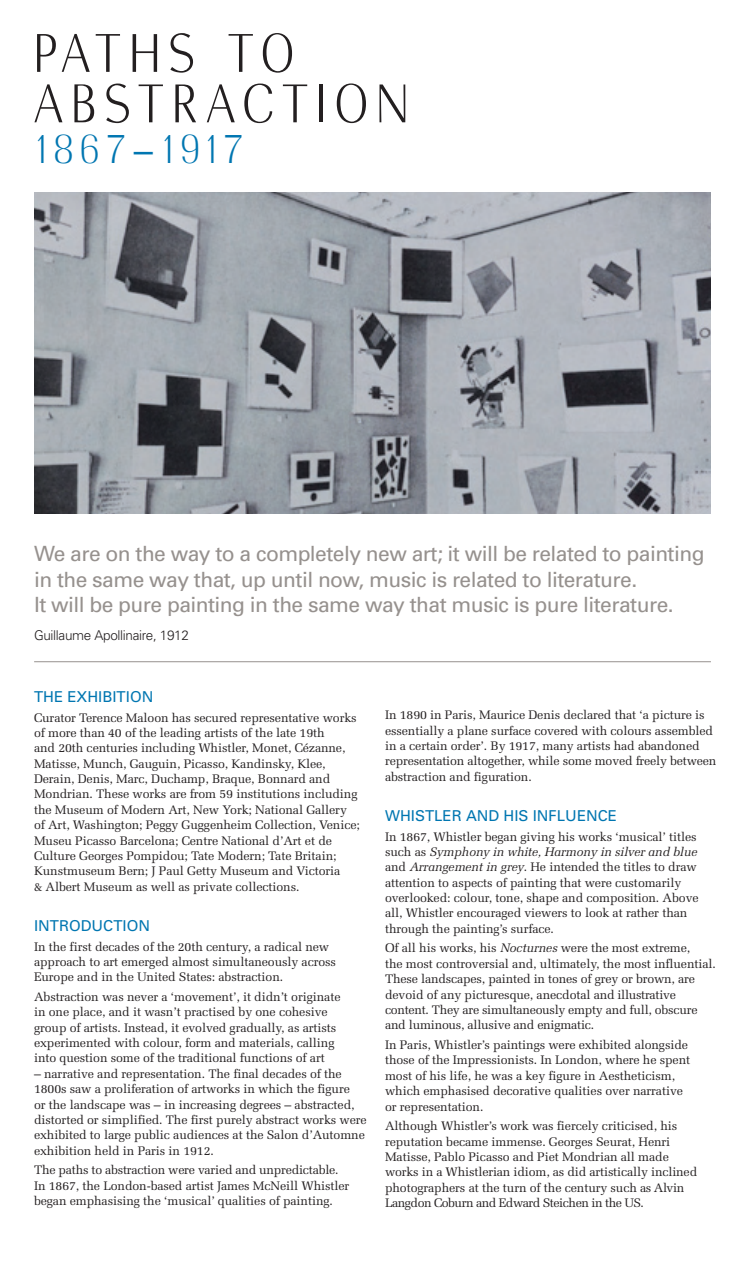
<style>
.page{position:relative;width:745px;height:1263px;background:#fff}
.page>*{position:absolute;margin:0;border:0;box-sizing:border-box;transform-origin:0 0}
.t1{font:56.7px/50.4px "Radiant";letter-spacing:.15em;color:#231f20}
.t2{font:42px "Radiant";letter-spacing:.1em;color:#0076b1}
.t3{font:21px/25.5px "Univers";letter-spacing:-.025em;color:#96918e}
.t4{font:15px "Univers";color:#0076b1}
.t5{font:300 13.5px "Univers";letter-spacing:-.025em;color:#231f20}
.t6{font:12.3px/15.3px "Melior";letter-spacing:-.01em;color:#231f20}
.s1{font-style:italic}
</style>
<div class="page">
<hr style="left:34px;top:661px;width:676px;height:1px;background:#96918e">
<img style="left:34px;top:192px;width:676px;height:322px">
<h1 class="t1" style="left:34px;top:32px;width:375px">PATHS TO<br>ABSTRACTION</h1>
<h2 class="t2" style="left:34px;top:121px;width:211px">1867–1917</h2>
<h3 class="t3" style="left:34px;top:541px;width:671px">We are on the way to a completely new art; it will be related to painting in the same way that, up until now, music is related to literature.<br>It will be pure painting in the same way that music is pure literature.</h3>
<p class="t5" style="left:34px;top:627px;width:156px">Guillaume Apollinaire, 1912</p>
<p class="t4" style="left:34px;top:687px;width:121px">The exhibition</p>
<p class="t6" style="left:34px;top:709px;width:327px">Curator Terence Maloon has secured representative works of more than 40 of the leading artists of the late 19th<br>and 20th centuries including Whistler, Monet, Cézanne, Matisse, Munch, Gauguin, Picasso, Kandinsky, Klee, Derain, Denis, Marc, Duchamp, Braque, Bonnard and Mondrian. These works are from 59 institutions including the Museum of Modern Art, New York; National Gallery of Art, Washington; Peggy Guggenheim Collection, Venice; Museu Picasso Barcelona; Centre National d’Art et de Culture Georges Pompidou; Tate Modern; Tate Britain; Kunstmuseum Bern; J Paul Getty Museum and Victoria<br>&amp; Albert Museum as well as private collections.</p>
<p class="t4" style="left:34px;top:916px;width:117px">I ntroduction</p>
<p class="t6" style="left:34px;top:938px;width:303px">In the first decades of the 20th century, a radical new approach to art emerged almost simultaneously across<br>Europe and in the United States: abstraction.</p>
<p class="t6" style="left:34px;top:989px;width:308px">Abstraction was never a ‘movement’, it didn’t originate in one place, and it wasn’t practised by one cohesive group of artists. Instead, it evolved gradually, as artists experimented with colour, form and materials, calling into question some of the traditional functions of art</p>
<p class="t6" style="left:34px;top:1066px;width:334px">– narrative and representation. The final decades of the 1800s saw a proliferation of artworks in which the figure<br>or the landscape was – in increasing degrees – abstracted, distorted or simplified. The first purely abstract works were exhibited to large public audiences at the Salon d’Automne exhibition held in Paris in 1912.</p>
<p class="t6" style="left:34px;top:1162px;width:317px">The paths to abstraction were varied and unpredictable.<br>In 1867, the London-based artist James McNeill Whistler began emphasising the ‘musical’ qualities of painting.</p>
<p class="t6" style="left:385px;top:707px;width:333px">In 1890 in Paris, Maurice Denis declared that ‘a picture is essentially a plane surface covered with colours assembled in a certain order’. By 1917, many artists had abandoned representation altogether, while some moved freely between abstraction and figuration.</p>
<p class="t4" style="left:385px;top:806px;width:233px">Whistler and his influence</p>
<p class="t6" style="left:385px;top:829px;width:315px">In 1867, Whistler began giving his works ‘musical’ titles such as <span class="s1">Symphony in white, Harmony in silver and blue </span>and <span class="s1">Arrangement in grey</span>. He intended the titles to draw attention to aspects of painting that were customarily overlooked: colour, tone, shape and composition. Above all, Whistler encouraged viewers to look at rather than through the painting’s surface.</p>
<p class="t6" style="left:385px;top:940px;width:332px">Of all his works, his <span class="s1">Nocturnes</span> were the most extreme,<br>the most controversial and, ultimately, the most influential.<br>These landscapes, painted in tones of grey or brown, are devoid of any picturesque, anecdotal and illustrative content. They are simultaneously empty and full, obscure and luminous, allusive and enigmatic.</p>
<p class="t6" style="left:385px;top:1037px;width:306px">In Paris, Whistler’s paintings were exhibited alongside those of the Impressionists. In London, where he spent most of his life, he was a key figure in Aestheticism, which emphasised decorative qualities over narrative or representation.</p>
<p class="t6" style="left:385px;top:1118px;width:313px">Although Whistler’s work was fiercely criticised, his reputation became immense. Georges Seurat, Henri Matisse, Pablo Picasso and Piet Mondrian all made works in a Whistlerian idiom, as did artistically inclined photographers at the turn of the century such as Alvin Langdon Coburn and Edward Steichen in the US.</p>
</div>
